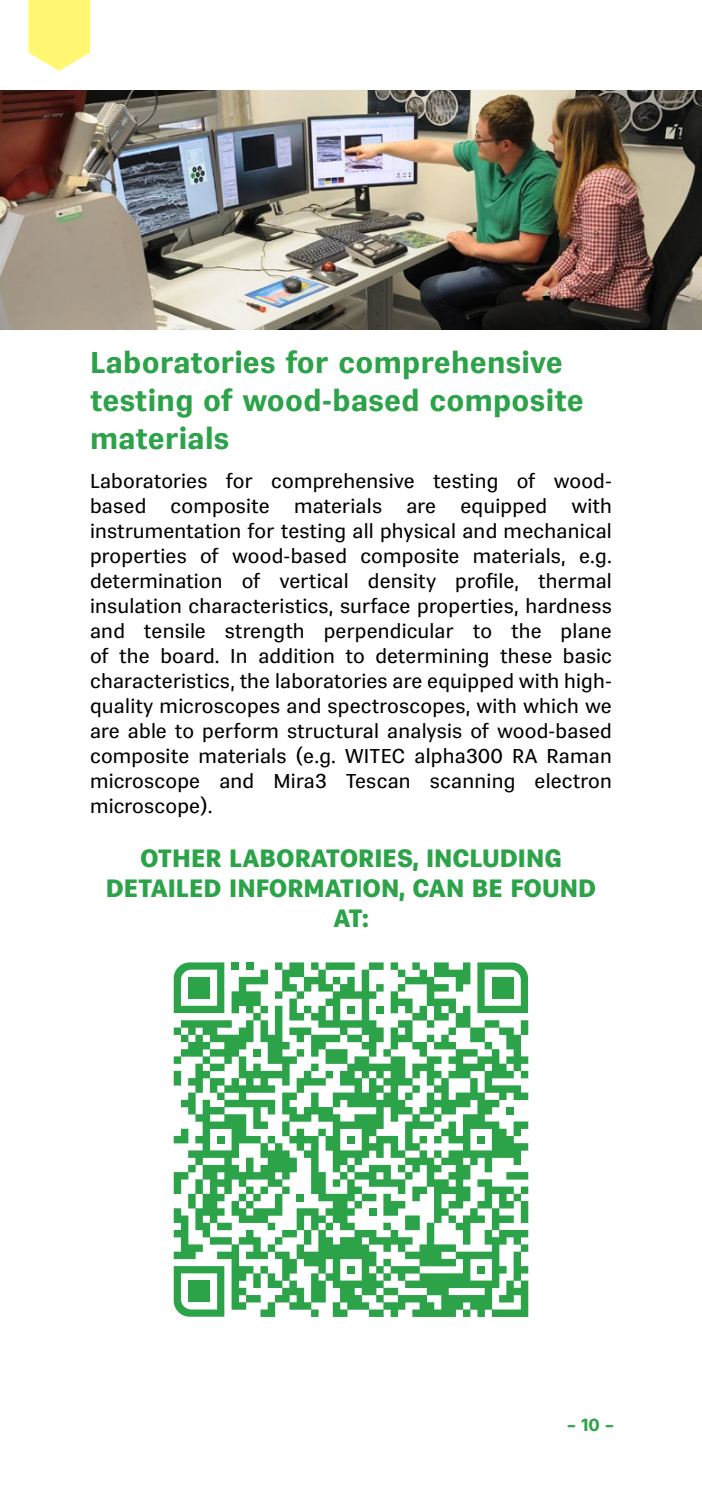
<style>
.page{position:relative;width:702px;height:1489px;background:#fff}
.page>*{position:absolute;margin:0;border:0;box-sizing:border-box;transform-origin:0 0}
.t1{font:700 30px/37.5px "Vegan Sans Premium";letter-spacing:.01em;color:#2ca249}
.t2{font:900 25px/30px "Vegan Sans Premium";color:#2ca249;text-align:center}
.t3{font:20px/25px "Vegan Sans Premium";letter-spacing:.01em;color:#000;text-align:justify}
.t4{font:700 17.5px "Vegan Sans Premium";color:#2da44a}
</style>
<div class="page">
<svg style="left:28px;top:0;width:62px;height:71px;background:#fff885"></svg>
<img style="left:0;top:90px;width:702px;height:240px">
<svg style="left:174px;top:962px;width:354px;height:354px"></svg>
<div style="left:253px;top:1049px;width:8px;height:7px;background:#2ca249"></div>
<svg style="left:174px;top:1070px;width:7px;height:15px"></svg>
<div style="left:506px;top:1106px;width:7px;height:8px;background:#2ca249"></div>
<svg style="left:174px;top:1128px;width:14px;height:15px"></svg>
<div style="left:217px;top:1135px;width:7px;height:8px;background:#2ca249"></div>
<div style="left:347px;top:1135px;width:8px;height:8px;background:#2ca249"></div>
<div style="left:477px;top:1135px;width:8px;height:8px;background:#2ca249"></div>
<svg style="left:506px;top:1171px;width:22px;height:8px"></svg>
<div style="left:296px;top:1193px;width:8px;height:8px;background:#2ca249"></div>
<div style="left:369px;top:1208px;width:7px;height:7px;background:#2ca249"></div>
<svg style="left:383px;top:1193px;width:37px;height:37px"></svg>
<svg style="left:174px;top:1208px;width:29px;height:50px"></svg>
<div style="left:347px;top:1265px;width:8px;height:8px;background:#2ca249"></div>
<div style="left:477px;top:1265px;width:8px;height:8px;background:#2ca249"></div>
<svg style="left:174px;top:962px;width:50px;height:50px"></svg>
<svg style="left:477px;top:962px;width:51px;height:50px"></svg>
<svg style="left:174px;top:1265px;width:50px;height:51px"></svg>
<div style="left:188px;top:976px;width:22px;height:22px;background:#2ca249"></div>
<div style="left:492px;top:976px;width:21px;height:22px;background:#2ca249"></div>
<div style="left:188px;top:1280px;width:22px;height:22px;background:#2ca249"></div>
<h1 class="t1" style="left:90px;top:344px;width:495px">Laboratories for comprehensive testing of wood-based composite materials</h1>
<p class="t3" style="left:90px;top:468px;width:523px">Laboratories for comprehensive testing of wood&shy;based composite materials are equipped with instrumentation for testing all physical and mechanical properties of wood-based composite materials, e.g. determination of vertical density profile, thermal insulation characteristics, surface properties, hardness and tensile strength perpendicular to the plane of the board. In addition to determining these basic characteristics, the laboratories are equipped with high&shy;quality microscopes and spectroscopes, with which we are able to perform structural analysis of wood-based composite materials (e.g. WITEC alpha300 RA Raman microscope and Mira3 Tescan scanning electron microscope).</p>
<p class="t2" style="left:106px;top:843px;width:492px">OTHER LABORATORIES, INCLUDING<br>DETAILED INFORMATION, CAN BE FOUND<br>AT:</p>
<p class="t4" style="left:567px;top:1414px;width:49px">– 10 –</p>
</div>
